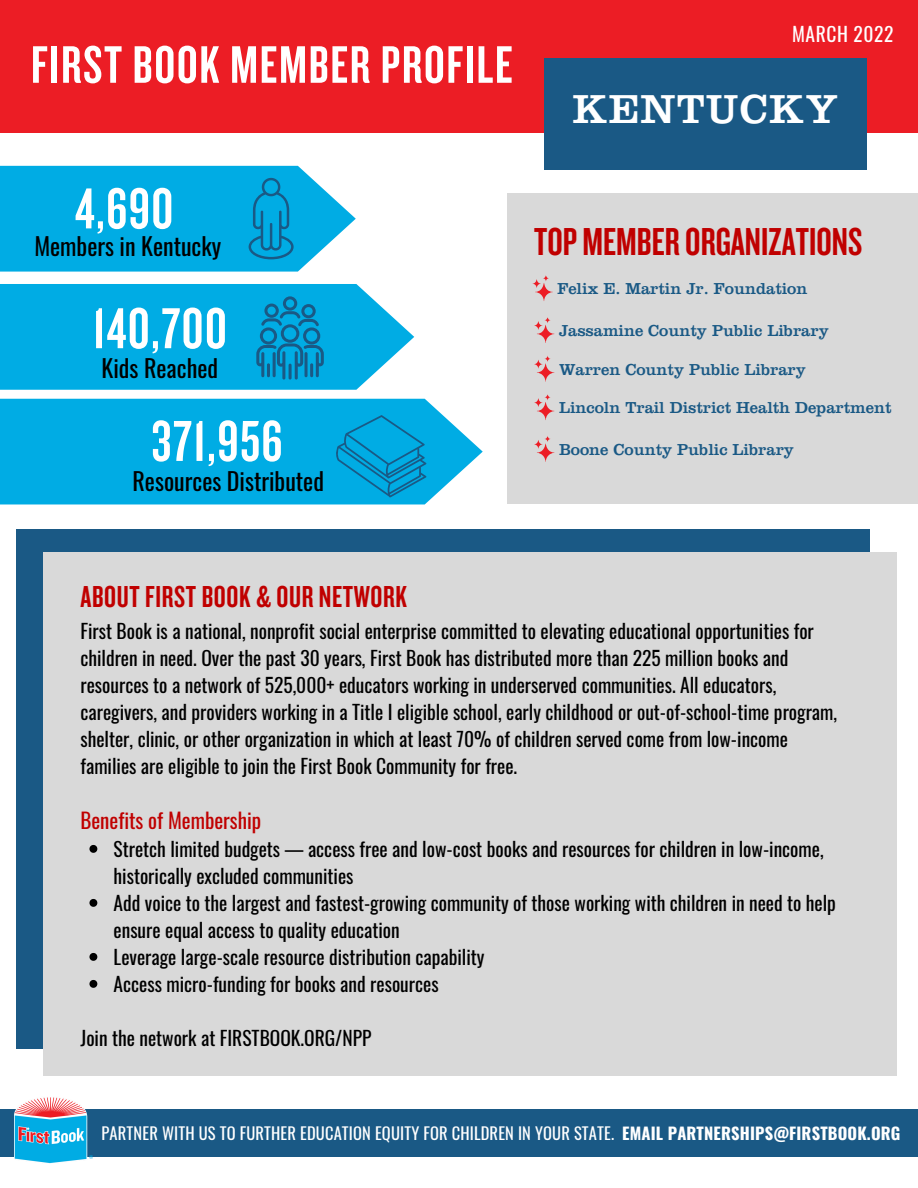
<style>
.page{position:relative;width:918px;height:1188px;background:#fff}
.page>*{position:absolute;margin:0;border:0;box-sizing:border-box;transform-origin:0 0}
.t1{font:60px "Knockout 48 Featherweight";letter-spacing:.02em;color:#fff}
.t2{font:54.9px "Knockout 48 Featherweight";letter-spacing:.03em;color:#fff}
.t3{font:42px "Clarendon LT Std";letter-spacing:.03em;color:#fff}
.t4{font:40.5px "Knockout 48 Featherweight";color:#c00000}
.t5{font:31.5px "Knockout 48 Featherweight";letter-spacing:.02em;color:#c00000}
.t6{font:24px "Oswald";color:#000}
.t7{font:21px "Oswald";color:#c00000}
.t8{font:19.5px/27px "Oswald";color:#000}
.t9{font:19.5px "Oswald";letter-spacing:.03em;color:#fff}
.t10{font:16.5px "Clarendon LT Std";color:#1a5985}
.t11{font:16.5px "Oswald";letter-spacing:.01em;color:#fff}
.s1{font-weight:700}
</style>
<div class="page">
<div style="left:0;top:0;width:918px;height:133px;background:#ec1d25"></div>
<div style="left:0;top:1109px;width:918px;height:48px;background:#1a5985"></div>
<img style="left:14px;top:1097px;width:78px;height:67px">
<div style="left:544px;top:58px;width:323px;height:112px;background:#1a5985"></div>
<svg style="left:0;top:284px;width:414px;height:106px;background:#14b2e6"></svg>
<svg style="left:0;top:399px;width:483px;height:105px;background:#11b1e5"></svg>
<svg style="left:0;top:166px;width:356px;height:106px;background:#16b1e4"></svg>
<svg style="left:256px;top:296px;width:68px;height:84px;background:#088fc3"></svg>
<div style="left:507px;top:193px;width:411px;height:311px;background:#d9d9d9"></div>
<svg style="left:532px;top:275px;width:21px;height:26px"></svg>
<svg style="left:534px;top:356px;width:20px;height:26px"></svg>
<svg style="left:534px;top:317px;width:20px;height:26px"></svg>
<svg style="left:534px;top:394px;width:20px;height:26px"></svg>
<svg style="left:534px;top:436px;width:20px;height:26px"></svg>
<div style="left:16px;top:529px;width:854px;height:520px;background:#1a5985"></div>
<div style="left:43px;top:552px;width:854px;height:524px;background:#d9d9d9"></div>
<svg style="left:89px;top:845px;width:8px;height:8px"></svg>
<svg style="left:89px;top:899px;width:8px;height:8px"></svg>
<svg style="left:89px;top:953px;width:8px;height:8px"></svg>
<svg style="left:89px;top:980px;width:8px;height:8px"></svg>
<svg style="left:334px;top:415px;width:92px;height:82px;background:#039fd5"></svg>
<p class="t2" style="left:31px;top:39px;width:483px">FIRST BOOK MEMBER PROFILE</p>
<p class="t9" style="left:792px;top:19px;width:103px">MARCH 2022</p>
<p class="t3" style="left:573px;top:95px;width:267px">KENTUCKY</p>
<p class="t1" style="left:75px;top:180px;width:100px">4,690</p>
<p class="t6" style="left:34px;top:228px;width:188px">Members in Kentucky</p>
<p class="t1" style="left:93px;top:300px;width:136px">140,700</p>
<p class="t6" style="left:102px;top:349px;width:118px">Kids Reached</p>
<p class="t1" style="left:151px;top:413px;width:133px">371,956</p>
<p class="t6" style="left:132px;top:463px;width:193px">Resources Distributed</p>
<p class="t4" style="left:534px;top:223px;width:330px">TOP MEMBERORGANIZATIONS</p>
<p class="t10" style="left:557px;top:283px;width:252px">Felix E. Martin Jr. Foundation</p>
<p class="t10" style="left:559px;top:325px;width:271px">Jassamine County Public Library</p>
<p class="t10" style="left:559px;top:364px;width:248px">Warren County Public Library</p>
<p class="t10" style="left:559px;top:403px;width:334px">Lincoln Trail District Health Department</p>
<p class="t10" style="left:559px;top:444px;width:236px">Boone County Public Library</p>
<p class="t5" style="left:80px;top:582px;width:328px">ABOUT FIRSTBOOK &amp; OUR NETWORK</p>
<p class="t8" style="left:80px;top:617px;width:758px">First Book is a national, nonprofit social enterprise committed to elevating educational opportunities for children in need. Over the past 30 years, First Book has distributed more than 225 million books and resources to a network of 525,000+ educators working in underserved communities. All educators, caregivers, and providers working in a Title I eligible school, early childhood or out-of-school-time program, shelter, clinic, or other organization in which at least 70% of children served come from low-income families are eligible to join the First Book Community for free.</p>
<p class="t7" style="left:80px;top:804px;width:182px">Benefits of Membership</p>
<p class="t8" style="left:114px;top:835px;width:712px">Stretch limited budgets — access free and low-cost books and resources for children in low-income, historically excluded communities</p>
<p class="t8" style="left:114px;top:889px;width:724px">Add voice to the largest and fastest-growing community of those working with children in need to help ensure equal access to quality education</p>
<p class="t8" style="left:114px;top:943px;width:372px">Leverage large-scale resource distribution capability</p>
<p class="t8" style="left:114px;top:970px;width:327px">Access micro-funding for books and resources</p>
<p class="t8" style="left:80px;top:1024px;width:293px">Join the network at FIRSTBOOK.ORG/NPP</p>
<p class="t11" style="left:102px;top:1120px;width:800px">PARTNER WITH US TO FURTHER EDUCATION EQUITY FOR CHILDREN IN YOUR STATE. <span class="s1">EMAIL PARTNERSHIPS@FIRSTBOOK.ORG</span></p>
</div>
